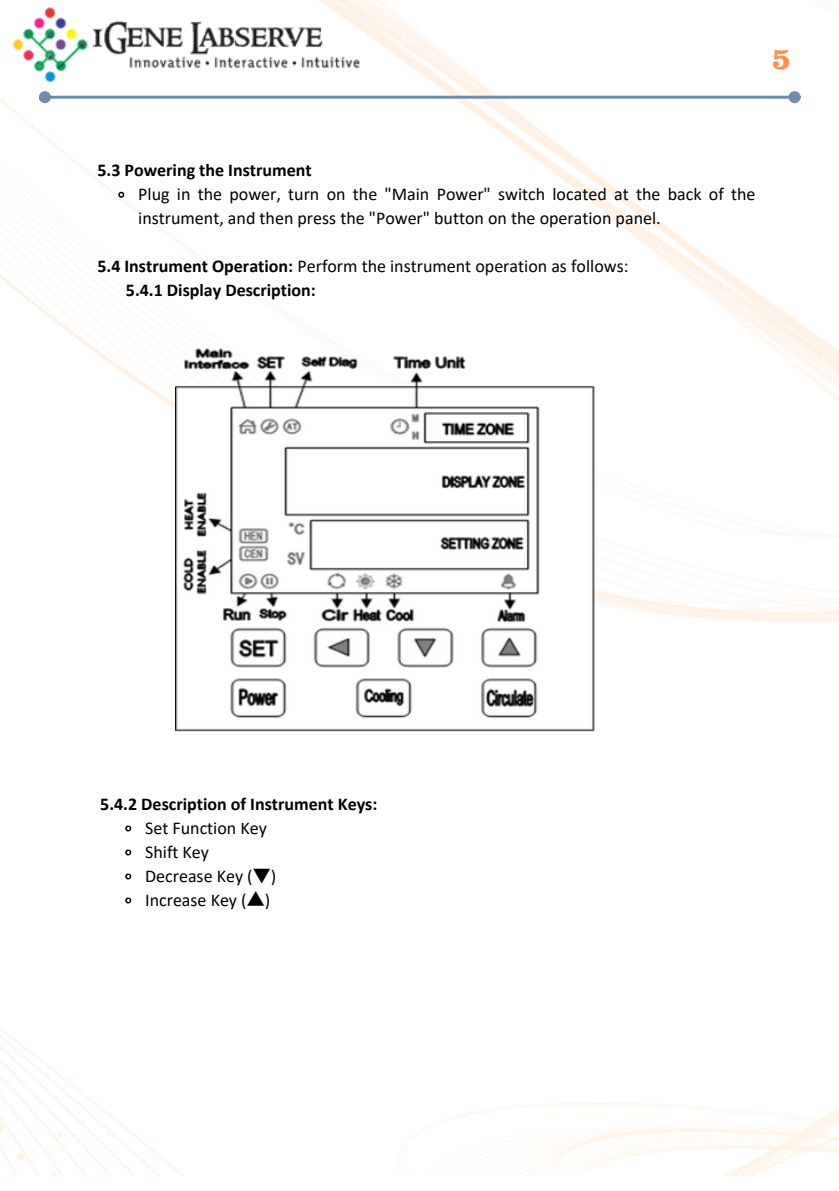
<style>
.page{position:relative;width:839px;height:1191px;background:#fff}
.page>*{position:absolute;margin:0;border:0;box-sizing:border-box;transform-origin:0 0}
.t1{font:700 30.8px "Clarendon URW";color:#ff914d}
.t2{font:18px/24px "Calibri";color:#000}
.t3{font:700 18px "Calibri";color:#000}
.s1{font-weight:700}
.s2{font-family:"Noto Sans CJ Ksc"}
</style>
<div class="page">
<img style="left:0;top:0;width:838px;height:1176px">
<img style="left:13px;top:6px;width:348px;height:78px">
<hr style="left:50px;top:96px;width:739px;height:3px;background:#718bab">
<div style="left:40px;top:93px;width:9px;height:9px;background:#718bab;border-radius:50%"></div>
<div style="left:39px;top:91px;width:12px;height:12px;border:3px solid #718bab;border-radius:50%"></div>
<div style="left:790px;top:93px;width:9px;height:9px;background:#718bab;border-radius:50%"></div>
<div style="left:788px;top:91px;width:12px;height:12px;border:3px solid #718bab;border-radius:50%"></div>
<img style="left:175px;top:346px;width:422px;height:386px">
<svg style="left:117px;top:191px;width:8px;height:8px"></svg>
<svg style="left:124px;top:824px;width:8px;height:9px"></svg>
<svg style="left:124px;top:848px;width:8px;height:9px"></svg>
<svg style="left:124px;top:872px;width:8px;height:9px"></svg>
<svg style="left:124px;top:896px;width:8px;height:9px"></svg>
<h1 class="t1" style="left:771px;top:49px;width:21px">5</h1>
<p class="t3" style="left:97px;top:163px;width:216px">5.3 Powering the Instrument</p>
<p class="t2" style="left:138px;top:184px;width:618px">Plug in the power, turn on the "Main Power" switch located at the back of the instrument, and then press the "Power" button on the operation panel.</p>
<p class="t2" style="left:97px;top:256px;width:532px"><span class="s1">5.4 Instrument Operation:</span> Perform the instrument operation as follows:</p>
<p class="t3" style="left:126px;top:283px;width:191px">5.4.1 Display Description:</p>
<h1 class="t3" style="left:100px;top:796px;width:278px">5.4.2 Description of Instrument Keys:</h1>
<p class="t2" style="left:145px;top:817px;width:123px">Set Function Key</p>
<p class="t2" style="left:145px;top:841px;width:65px">Shift Key</p>
<p class="t2" style="left:145px;top:865px;width:132px">Decrease Key (<span class="s2">▼</span>)</p>
<p class="t2" style="left:145px;top:889px;width:126px">Increase Key (<span class="s2">▲</span>)</p>
</div>
